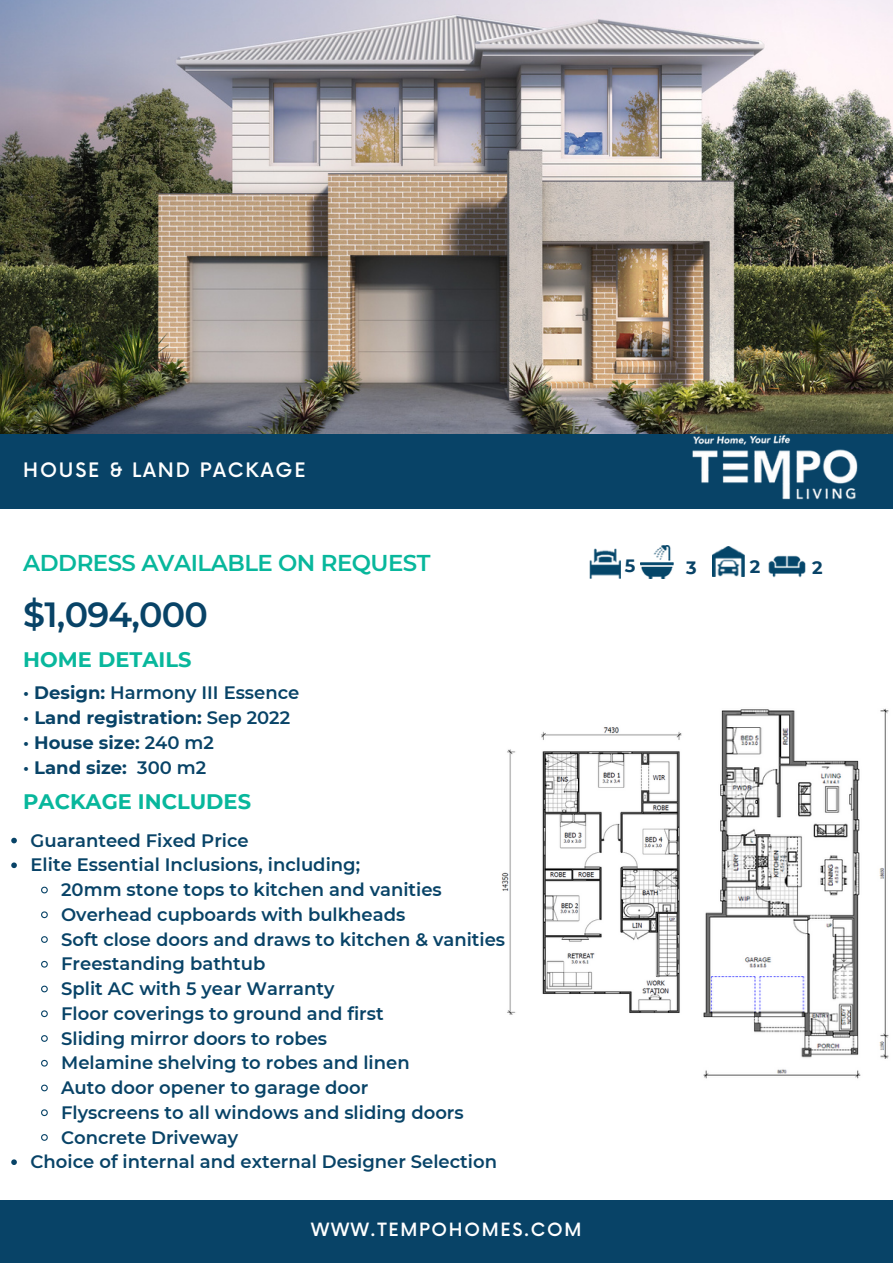
<style>
.page{position:relative;width:893px;height:1264px;background:#fff}
.page>*{position:absolute;margin:0;border:0;box-sizing:border-box;transform-origin:0 0}
.t1{font:600 34.8px "Montserrat";letter-spacing:-.02em;color:#084367}
.t2{font:600 22.8px "Montserrat";letter-spacing:-.02em;color:#08b79c}
.t3{font:700 21px "Montserrat";color:#08b79c}
.t4{font:500 19.35px "Now";letter-spacing:.095em;color:#fff}
.t5{font:600 18px "Montserrat";color:#084367}
.t6{font:700 18px "Montserrat";color:#084367}
.t7{font:500 17.85px "Now";letter-spacing:.095em;color:#fff}
.t8{font:700 17.85px "Montserrat";color:#084367}
.s1{font-weight:700}
.s2{font-weight:600}
</style>
<div class="page">
<div style="left:0;top:1200px;width:892px;height:62px;background:#084367"></div>
<div style="left:0;top:429px;width:892px;height:80px;background:#084367"></div>
<img style="left:687px;top:433px;width:175px;height:67px">
<img style="left:712px;top:546px;width:32px;height:31px">
<img style="left:589px;top:549px;width:31px;height:29px">
<img style="left:640px;top:546px;width:33px;height:32px">
<img style="left:768px;top:555px;width:38px;height:23px">
<img style="left:0;top:0;width:892px;height:433px">
<img style="left:703px;top:708px;width:186px;height:371px">
<img style="left:501px;top:727px;width:181px;height:288px">
<svg style="left:11px;top:837px;width:6px;height:6px"></svg>
<svg style="left:11px;top:862px;width:6px;height:6px"></svg>
<svg style="left:41px;top:886px;width:7px;height:8px"></svg>
<svg style="left:41px;top:911px;width:7px;height:8px"></svg>
<svg style="left:41px;top:936px;width:7px;height:7px"></svg>
<svg style="left:41px;top:960px;width:7px;height:8px"></svg>
<svg style="left:41px;top:985px;width:7px;height:8px"></svg>
<svg style="left:41px;top:1010px;width:7px;height:7px"></svg>
<svg style="left:41px;top:1035px;width:7px;height:7px"></svg>
<svg style="left:41px;top:1059px;width:7px;height:8px"></svg>
<svg style="left:41px;top:1084px;width:7px;height:8px"></svg>
<svg style="left:41px;top:1109px;width:7px;height:7px"></svg>
<svg style="left:41px;top:1134px;width:7px;height:7px"></svg>
<svg style="left:11px;top:1159px;width:6px;height:5px"></svg>
<p class="t4" style="left:23px;top:459px;width:284px">HOUSE &amp; LAND PACKAGE</p>
<p class="t2" style="left:23px;top:549px;width:409px">ADDRESS AVAILABLE ON REQUEST</p>
<h1 class="t1" style="left:23px;top:593px;width:186px">$1,094,000</h1>
<p class="t3" style="left:23px;top:646px;width:170px">HOME DETAILS</p>
<p class="t5" style="left:23px;top:682px;width:277px">• <span class="s1">Design:</span> Harmony III Essence</p>
<p class="t6" style="left:23px;top:706px;width:268px"><span class="s2">•</span> Land registration: <span class="s2">Sep 2022</span></p>
<p class="t6" style="left:23px;top:731px;width:192px"><span class="s2">•</span> House size: <span class="s2">240 m2</span></p>
<p class="t6" style="left:23px;top:756px;width:184px"><span class="s2">•</span> Land size: <span class="s2">300 m2</span></p>
<p class="t3" style="left:23px;top:788px;width:229px">PACKAGE INCLUDES</p>
<p class="t5" style="left:31px;top:829px;width:220px">Guaranteed Fixed Price</p>
<p class="t5" style="left:31px;top:854px;width:331px">Elite Essential Inclusions, including;</p>
<p class="t5" style="left:61px;top:878px;width:382px">20mm stone tops to kitchen and vanities</p>
<p class="t5" style="left:61px;top:903px;width:345px">Overhead cupboards with bulkheads</p>
<p class="t5" style="left:61px;top:928px;width:445px">Soft close doors and draws to kitchen &amp; vanities</p>
<p class="t5" style="left:61px;top:953px;width:206px">Freestanding bathtub</p>
<p class="t5" style="left:61px;top:977px;width:275px">Split AC with 5 year Warranty</p>
<p class="t5" style="left:61px;top:1002px;width:324px">Floor coverings to ground and first</p>
<p class="t5" style="left:61px;top:1027px;width:267px">Sliding mirror doors to robes</p>
<p class="t5" style="left:61px;top:1051px;width:350px">Melamine shelving to robes and linen</p>
<p class="t5" style="left:61px;top:1076px;width:308px">Auto door opener to garage door</p>
<p class="t5" style="left:61px;top:1101px;width:404px">Flyscreens to all windows and sliding doors</p>
<p class="t5" style="left:61px;top:1126px;width:178px">Concrete Driveway</p>
<p class="t5" style="left:31px;top:1150px;width:468px">Choice of internal and external Designer Selection</p>
<p class="t7" style="left:311px;top:1219px;width:272px">WWW.TEMPOHOMES.COM</p>
<p class="t8" style="left:624px;top:555px;width:12px">5</p>
<p class="t8" style="left:686px;top:556px;width:12px">3</p>
<p class="t8" style="left:750px;top:556px;width:12px">2</p>
<p class="t8" style="left:812px;top:556px;width:12px">2</p>
</div>
